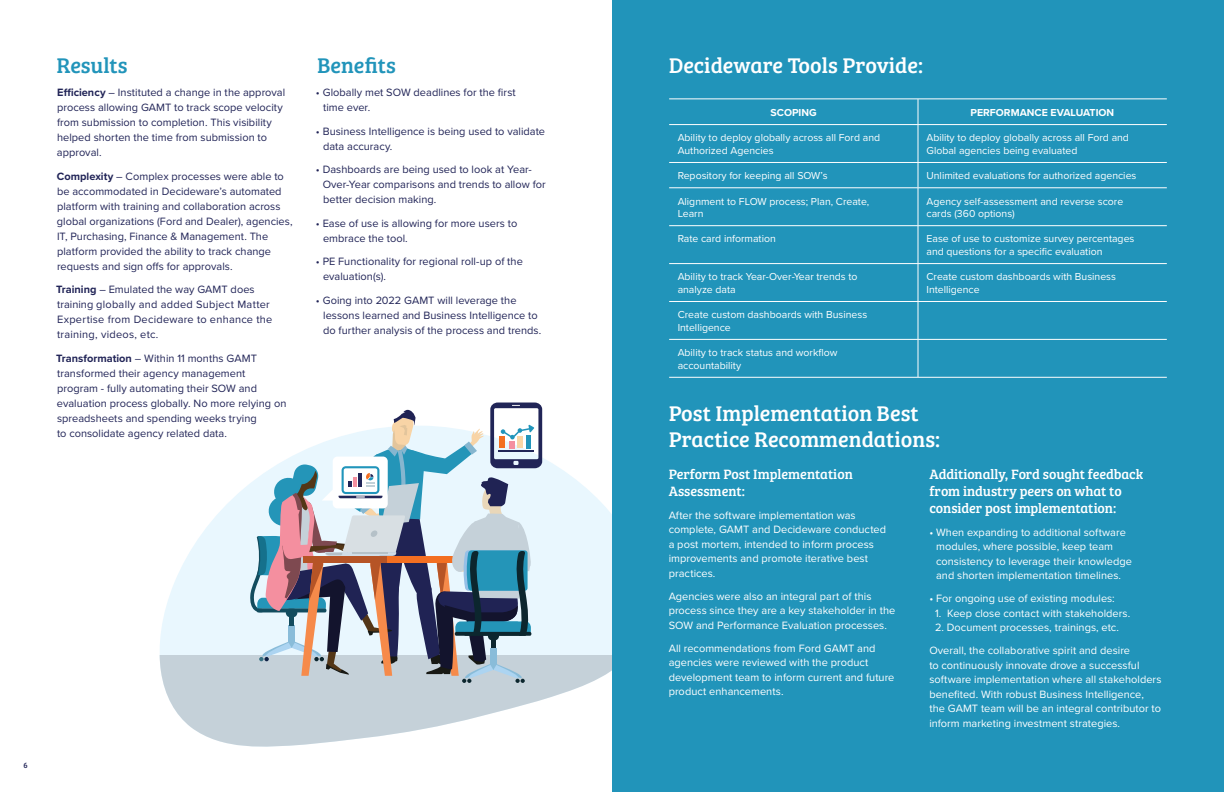
<style>
.page{position:relative;width:1224px;height:792px;background:#fff}
.page>*{position:absolute;margin:0;border:0;box-sizing:border-box;transform-origin:0 0}
.t1{font:22px/26px "Bree Serif";color:#fff}
.t2{font:22px "Bree Serif";color:#2194ba}
.t3{font:14px/17px "Bree Serif";color:#fff}
.t4{font:11px/15px "Proxima Nova";letter-spacing:.005em;color:#212457}
.t5{font:11px/14.5px "Proxima Nova";letter-spacing:.005em;color:#fff}
.t6{font:10.5px/12.6px "Proxima Nova";color:#fff}
.t7{font:700 10.5px "Proxima Nova";color:#fff}
.t8{font:8px "Bree Serif";color:#212457}
.s1{font-weight:700}
</style>
<div class="page">
<svg style="left:159px;top:421px;width:453px;height:240px;fill:#e9f7fe"></svg>
<svg style="left:160px;top:655px;width:452px;height:92px;fill:#c5d1d9"></svg>
<svg style="left:250px;top:403px;width:292px;height:280px;background:#b0b9c3"></svg>
<hr style="left:499px;top:450px;width:35px;height:2px;background:#212557">
<div style="left:612px;top:0;width:612px;height:792px;background:#2194ba"></div>
<hr style="left:669px;top:99px;width:249px;height:1px;background:#fff">
<hr style="left:918px;top:99px;width:249px;height:1px;background:#fff">
<svg style="left:918px;top:99px;width:1px;height:25px"></svg>
<hr style="left:669px;top:124px;width:249px;height:1px;background:#fff">
<hr style="left:918px;top:124px;width:249px;height:1px;background:#fff">
<hr style="left:918px;top:125px;width:1px;height:37px;background:#fff">
<hr style="left:669px;top:162px;width:249px;height:1px;background:#fff">
<hr style="left:918px;top:162px;width:249px;height:1px;background:#fff">
<svg style="left:918px;top:163px;width:1px;height:24px"></svg>
<hr style="left:669px;top:187px;width:249px;height:1px;background:#fff">
<hr style="left:918px;top:187px;width:249px;height:1px;background:#fff">
<hr style="left:918px;top:188px;width:1px;height:37px;background:#fff">
<hr style="left:669px;top:225px;width:249px;height:1px;background:#fff">
<hr style="left:918px;top:225px;width:249px;height:1px;background:#fff">
<hr style="left:918px;top:226px;width:1px;height:37px;background:#fff">
<hr style="left:669px;top:263px;width:249px;height:1px;background:#fff">
<hr style="left:918px;top:263px;width:249px;height:1px;background:#fff">
<hr style="left:918px;top:264px;width:1px;height:37px;background:#fff">
<hr style="left:669px;top:301px;width:249px;height:1px;background:#fff">
<hr style="left:918px;top:301px;width:249px;height:1px;background:#fff">
<hr style="left:918px;top:302px;width:1px;height:37px;background:#fff">
<hr style="left:669px;top:339px;width:249px;height:1px;background:#fff">
<hr style="left:918px;top:339px;width:249px;height:1px;background:#fff">
<hr style="left:918px;top:340px;width:1px;height:37px;background:#fff">
<hr style="left:669px;top:377px;width:249px;height:1px;background:#fff">
<hr style="left:918px;top:377px;width:249px;height:1px;background:#fff">
<h1 class="t2" style="left:56px;top:49px;width:73px">Results</h1>
<p class="t4" style="left:57px;top:84px;width:230px"><span class="s1">Efficiency</span> – Instituted a change in the approval process allowing GAMT to track scope velocity from submission to completion. This visibility helped shorten the time from submission to approval.</p>
<p class="t4" style="left:57px;top:168px;width:237px"><span class="s1">Complexity</span> – Complex processes were able to be accommodated in Decideware’s automated platform with training and collaboration across global organizations (Ford and Dealer), agencies, IT, Purchasing, Finance &amp; Management. The platform provided the ability to track change requests and sign offs for approvals.</p>
<p class="t4" style="left:56px;top:281px;width:218px"><span class="s1">Training</span> – Emulated the way GAMT does training globally and added Subject Matter Expertise from Decideware to enhance the training, videos, etc.</p>
<p class="t4" style="left:56px;top:350px;width:232px"><span class="s1">Transformation</span> – Within 11 months GAMT transformed their agency management program - fully automating their SOW and evaluation process globally. No more relying on spreadsheets and spending weeks trying<br>to consolidate agency related data.</p>
<h1 class="t2" style="left:317px;top:49px;width:80px">Benefits</h1>
<p class="t4" style="left:323px;top:84px;width:194px;text-indent:-7px">• Globally met SOW deadlines for the first time ever.</p>
<p class="t4" style="left:323px;top:123px;width:224px;text-indent:-7px">• Business Intelligence is being used to validate data accuracy.</p>
<p class="t4" style="left:323px;top:161px;width:225px;text-indent:-7px">• Dashboards are being used to look at Year-<br>Over-Year comparisons and trends to allow for better decision making.</p>
<p class="t4" style="left:323px;top:215px;width:196px;text-indent:-7px">• Ease of use is allowing for more users to embrace the tool.</p>
<p class="t4" style="left:323px;top:253px;width:201px;text-indent:-7px">• PE Functionality for regional roll-up of the evaluation(s).</p>
<p class="t4" style="left:323px;top:292px;width:220px;text-indent:-7px">• Going into 2022 GAMT will leverage the lessons learned and Business Intelligence to do further analysis of the process and trends.</p>
<p class="t8" style="left:24px;top:759px;width:6px">6</p>
<h1 class="t1" style="left:669px;top:51px;width:256px">Decideware Tools Provide:</h1>
<p class="t7" style="left:770px;top:106px;width:48px">SCOPING</p>
<p class="t7" style="left:971px;top:106px;width:145px">PERFORMANCE EVALUATION</p>
<p class="t6" style="left:678px;top:131px;width:204px">Ability to deploy globally across all Ford and<br>Authorized Agencies</p>
<p class="t6" style="left:927px;top:131px;width:204px">Ability to deploy globally across all Ford and<br>Global agencies being evaluated</p>
<p class="t6" style="left:678px;top:169px;width:151px">Repository for keeping all SOW’s</p>
<p class="t6" style="left:927px;top:169px;width:211px">Unlimited evaluations for authorized agencies</p>
<p class="t6" style="left:678px;top:194px;width:193px">Alignment to FLOW process; Plan, Create,<br>Learn</p>
<p class="t6" style="left:927px;top:194px;width:198px">Agency self-assessment and reverse score cards (360 options)</p>
<p class="t6" style="left:678px;top:232px;width:100px">Rate card information</p>
<p class="t6" style="left:927px;top:232px;width:209px">Ease of use to customize survey percentages and questions for a specific evaluation</p>
<p class="t6" style="left:678px;top:270px;width:181px">Ability to track Year-Over-Year trends to analyze data</p>
<p class="t6" style="left:927px;top:270px;width:191px">Create custom dashboards with Business<br>Intelligence</p>
<p class="t6" style="left:678px;top:308px;width:191px">Create custom dashboards with Business<br>Intelligence</p>
<p class="t6" style="left:678px;top:346px;width:161px">Ability to track status and workflow accountability</p>
<h1 class="t1" style="left:669px;top:399px;width:273px">Post Implementation Best<br>Practice Recommendations:</h1>
<p class="t3" style="left:669px;top:465px;width:186px">Perform Post Implementation<br>Assessment:</p>
<p class="t5" style="left:669px;top:507px;width:219px">After the software implementation was complete, GAMT and Decideware conducted a post mortem, intended to inform process improvements and promote iterative best practices.</p>
<p class="t5" style="left:669px;top:588px;width:228px">Agencies were also an integral part of this process since they are a key stakeholder in the<br>SOW and Performance Evaluation processes.</p>
<p class="t5" style="left:669px;top:640px;width:227px">All recommendations from Ford GAMT and agencies were reviewed with the product development team to inform current and future product enhancements.</p>
<p class="t3" style="left:929px;top:465px;width:216px">Additionally, Ford sought feedback from industry peers on what to consider post implementation:</p>
<p class="t5" style="left:936px;top:524px;width:197px;text-indent:-7px">• When expanding to additional software modules, where possible, keep team consistency to leverage their knowledge and shorten implementation timelines.</p>
<p class="t5" style="left:929px;top:591px;width:187px">• For ongoing use of existing modules:</p>
<p class="t5" style="left:935px;top:605px;width:197px">1. Keep close contact with stakeholders.</p>
<p class="t5" style="left:929px;top:616px;width:202px;line-height:23px;text-align:center">2. Document processes, trainings, etc.<br>Overall, the collaborative spirit and desire</p>
<p class="t5" style="left:929px;top:657px;width:234px">to continuously innovate drove a successful software implementation where all stakeholders benefited. With robust Business Intelligence, the GAMT team will be an integral contributor to inform marketing investment strategies.</p>
</div>
